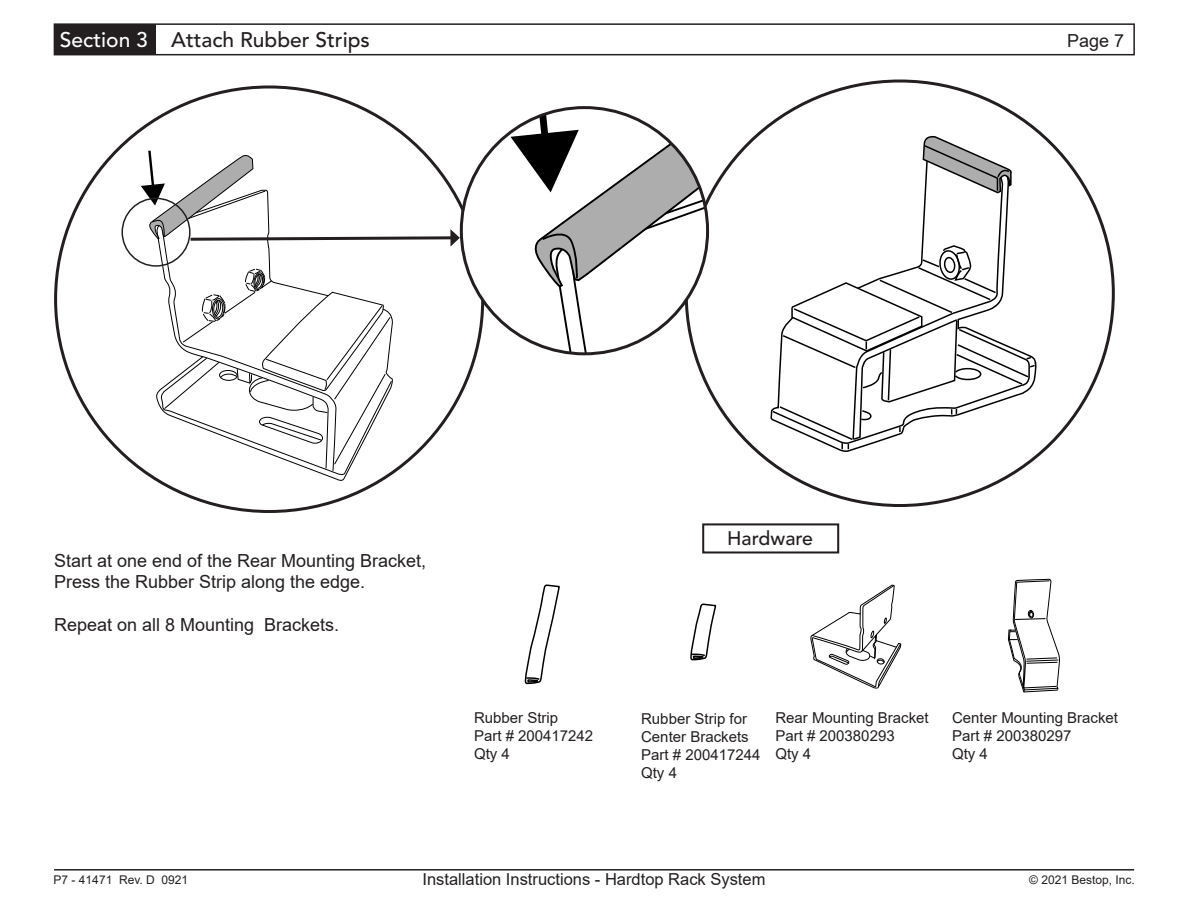
<style>
.page{position:relative;width:1188px;height:918px;background:#fff}
.page>*{position:absolute;margin:0;border:0;box-sizing:border-box;transform-origin:0 0}
.t1{font:500 21px "Avenir LT Std";color:#231f20}
.t2{font:500 19.5px "Avenir LT Std";color:#231f20}
.t3{font:18px/21.6px "Arial";color:#231f20}
.t4{font:16.5px "Arial";color:#231f20}
.t5{font:15px "Arial";color:#231f20}
.t6{font:12px "Arial";color:#231f20}
.s1{color:#fff}
</style>
<div class="page">
<div style="left:54px;top:23px;width:1081px;height:32px;border:2px solid #231f20"></div>
<hr style="left:54px;top:869px;width:1080px;height:2px;background:#231f20">
<div style="left:54px;top:24px;width:102px;height:31px;background:#231f20"></div>
<div style="left:702px;top:523px;width:137px;height:30px;border:2px solid #231f20"></div>
<svg style="left:524px;top:584px;width:36px;height:101px"></svg>
<svg style="left:811px;top:585px;width:90px;height:103px"></svg>
<svg style="left:161px;top:268px;width:231px;height:208px"></svg>
<div style="left:122px;top:198px;width:69px;height:69px;border:2px solid #231f20;border-radius:50%"></div>
<svg style="left:770px;top:194px;width:268px;height:267px"></svg>
<svg style="left:771px;top:246px;width:265px;height:203px"></svg>
<svg style="left:922px;top:135px;width:90px;height:59px"></svg>
<svg style="left:1008px;top:579px;width:52px;height:113px"></svg>
<svg style="left:510px;top:108px;width:198px;height:246px"></svg>
<svg style="left:690px;top:603px;width:27px;height:58px"></svg>
<svg style="left:141px;top:148px;width:319px;height:99px"></svg>
<p class="t1" style="left:60px;top:28px;width:312px"><span class="s1">Section 3</span> Attach Rubber Strips</p>
<p class="t3" style="left:1067px;top:29px;width:59px">Page 7</p>
<p class="t3" style="left:54px;top:549px;width:374px">Start at one end of the Rear Mounting Bracket,<br>Press the Rubber Strip along the edge.</p>
<p class="t3" style="left:54px;top:614px;width:287px">Repeat on all 8 Mounting Brackets.</p>
<p class="t2" style="left:727px;top:527px;width:87px">Hardware</p>
<p class="t5" style="left:474px;top:707px;width:86px">Rubber Strip</p>
<p class="t5" style="left:474px;top:725px;width:121px">Part # 200417242</p>
<p class="t5" style="left:474px;top:743px;width:37px">Qty 4</p>
<p class="t5" style="left:641px;top:708px;width:107px">Rubber Strip for</p>
<p class="t5" style="left:641px;top:726px;width:109px">Center Brackets</p>
<p class="t5" style="left:641px;top:744px;width:121px">Part # 200417244</p>
<p class="t5" style="left:641px;top:762px;width:37px">Qty 4</p>
<p class="t5" style="left:775px;top:707px;width:155px">Rear Mounting Bracket</p>
<p class="t5" style="left:775px;top:725px;width:121px">Part # 200380293</p>
<p class="t5" style="left:775px;top:743px;width:37px">Qty 4</p>
<p class="t5" style="left:952px;top:707px;width:167px">Center Mounting Bracket</p>
<p class="t5" style="left:952px;top:725px;width:121px">Part # 200380297</p>
<p class="t5" style="left:952px;top:743px;width:37px">Qty 4</p>
<p class="t6" style="left:54px;top:871px;width:136px">P7 - 41471 Rev. D 0921</p>
<p class="t4" style="left:423px;top:868px;width:344px">Installation Instructions - Hardtop Rack System</p>
<p class="t6" style="left:1029px;top:871px;width:107px">© 2021 Bestop, Inc.</p>
</div>
